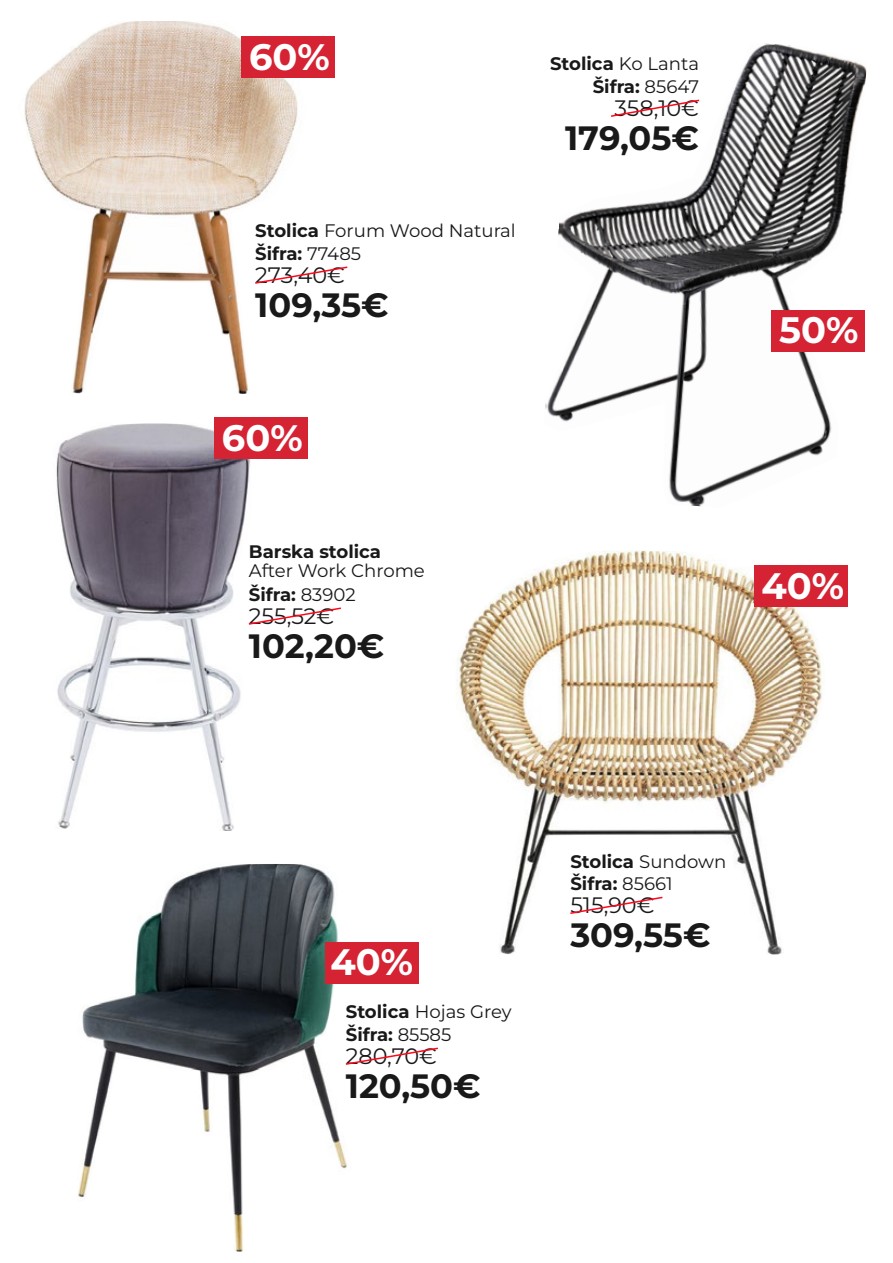
<style>
.page{position:relative;width:893px;height:1263px;background:#fff}
.page>*{position:absolute;margin:0;border:0;box-sizing:border-box;transform-origin:0 0}
.t1{font:700 36.75px "Montserrat";color:#fff}
.t2{font:700 33.75px "Montserrat";color:#191919}
.t3{font:22.35px "Montserrat";color:#191919}
.t4{font:18.15px/22.6px "Montserrat";color:#191919}
.t5{font:700 18.15px/22.6px "Montserrat";color:#191919;text-align:right}
.s1{font-weight:700}
.s2{font-weight:400}
</style>
<div class="page">
<svg style="left:353px;top:1047px;width:85px;height:17px"></svg>
<img style="left:78px;top:864px;width:275px;height:387px">
<div style="left:326px;top:942px;width:93px;height:41px;background:#d62334"></div>
<img style="left:24px;top:21px;width:283px;height:373px">
<svg style="left:253px;top:265px;width:95px;height:20px"></svg>
<div style="left:242px;top:37px;width:93px;height:41px;background:#d62334"></div>
<svg style="left:253px;top:607px;width:88px;height:17px"></svg>
<img style="left:545px;top:43px;width:322px;height:464px">
<div style="left:771px;top:310px;width:93px;height:41px;background:#d62334"></div>
<img style="left:56px;top:423px;width:197px;height:408px">
<div style="left:215px;top:417px;width:93px;height:42px;background:#d62334"></div>
<img style="left:456px;top:550px;width:366px;height:404px">
<svg style="left:569px;top:896px;width:95px;height:19px"></svg>
<div style="left:754px;top:565px;width:93px;height:42px;background:#d62334"></div>
<h1 class="t1" style="left:249px;top:32px;width:82px">60%</h1>
<p class="t4" style="left:255px;top:219px;width:262px"><span class="s1">Stolica</span> Forum Wood Natural<br><span class="s1">Šifra:</span> 77485</p>
<p class="t3" style="left:255px;top:260px;width:91px">273,40€</p>
<h2 class="t2" style="left:255px;top:282px;width:135px">109,35€</h2>
<p class="t5" style="left:550px;top:52px;width:150px">Stolica <span class="s2">Ko Lanta<br></span>Šifra: <span class="s2">85647</span></p>
<p class="t3" style="left:614px;top:93px;width:86px">358,10€</p>
<h2 class="t2" style="left:565px;top:115px;width:136px">179,05€</h2>
<h1 class="t1" style="left:222px;top:413px;width:82px">60%</h1>
<p class="t5" style="left:249px;top:539px;width:134px">Barska stolica</p>
<p class="t4" style="left:249px;top:559px;width:178px;line-height:23.2px">After Work Chrome<br><span class="s1">Šifra:</span> 83902</p>
<p class="t3" style="left:249px;top:601px;width:87px">255,52€</p>
<h2 class="t2" style="left:249px;top:623px;width:137px">102,20€</h2>
<h1 class="t1" style="left:779px;top:306px;width:81px">50%</h1>
<h1 class="t1" style="left:761px;top:561px;width:84px">40%</h1>
<h1 class="t1" style="left:331px;top:938px;width:84px">40%</h1>
<p class="t4" style="left:346px;top:1000px;width:167px"><span class="s1">Stolica</span> Hojas Grey<br><span class="s1">Šifra:</span> 85585</p>
<p class="t3" style="left:346px;top:1041px;width:93px">280,70€</p>
<h2 class="t2" style="left:346px;top:1063px;width:136px">120,50€</h2>
<p class="t5" style="left:570px;top:850px;width:157px;line-height:21.9px;text-align:left">Stolica <span class="s2">Sundown<br></span>Šifra: <span class="s2">85661</span></p>
<p class="t3" style="left:570px;top:890px;width:86px">515,90€</p>
<h2 class="t2" style="left:570px;top:912px;width:142px">309,55€</h2>
</div>
